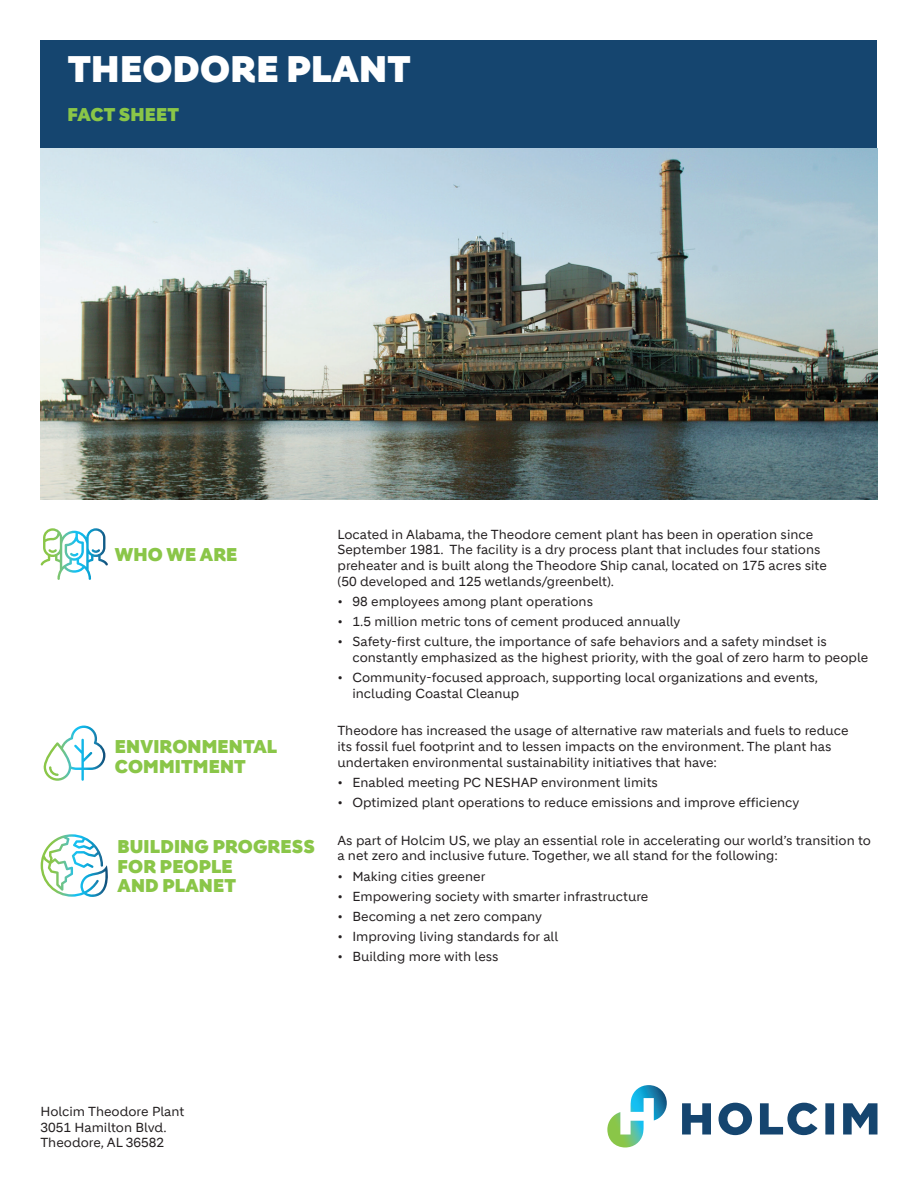
<style>
.page{position:relative;width:918px;height:1188px;background:#fff}
.page>*{position:absolute;margin:0;border:0;box-sizing:border-box;transform-origin:0 0}
.t1{font:900 36px "Holcim Headline";letter-spacing:.01em;color:#fff}
.t2{font:900 18px/19.5px "Holcim Headline";letter-spacing:.01em;color:#8ac648}
.t3{font:12.75px/15.8px "Holcim";color:#231f20}
</style>
<div class="page">
<img style="left:40px;top:148px;width:838px;height:352px">
<div style="left:40px;top:40px;width:838px;height:108px;background:#15456f"></div>
<svg style="left:682px;top:1103px;width:196px;height:32px"></svg>
<svg style="left:607px;top:1085px;width:60px;height:63px"></svg>
<svg style="left:40px;top:528px;width:68px;height:52px"></svg>
<svg style="left:41px;top:834px;width:67px;height:63px"></svg>
<svg style="left:44px;top:726px;width:61px;height:55px"></svg>
<h1 class="t1" style="left:68px;top:48px;width:345px">THEODORE PLANT</h1>
<h2 class="t2" style="left:68px;top:105px;width:113px">FACT SHEET</h2>
<h2 class="t2" style="left:115px;top:545px;width:124px">WHO WE ARE</h2>
<h2 class="t2" style="left:115px;top:737px;width:164px">ENVIRONMENTAL<br>COMMITMENT</h2>
<h2 class="t2" style="left:118px;top:837px;width:199px">BUILDING PROGRESS<br>FOR PEOPLE<br>AND PLANET</h2>
<p class="t3" style="left:338px;top:526px;width:491px">Located in Alabama, the Theodore cement plant has been in operation since September 1981. The facility is a dry process plant that includes four stations preheater and is built along the Theodore Ship canal, located on 175 acres site (50 developed and 125 wetlands/greenbelt).</p>
<p class="t3" style="left:338px;top:594px;width:257px">• 98 employees among plant operations</p>
<p class="t3" style="left:338px;top:614px;width:345px">• 1.5 million metric tons of cement produced annually</p>
<p class="t3" style="left:352px;top:634px;width:517px;text-indent:-15px">• Safety-first culture, the importance of safe behaviors and a safety mindset is constantly emphasized as the highest priority, with the goal of zero harm to people</p>
<p class="t3" style="left:352px;top:670px;width:467px;text-indent:-15px">• Community-focused approach, supporting local organizations and events, including Coastal Cleanup</p>
<p class="t3" style="left:337px;top:723px;width:513px">Theodore has increased the usage of alternative raw materials and fuels to reduce its fossil fuel footprint and to lessen impacts on the environment. The plant has undertaken environmental sustainability initiatives that have:</p>
<p class="t3" style="left:337px;top:774px;width:322px">• Enabled meeting PC NESHAP environment limits</p>
<p class="t3" style="left:337px;top:794px;width:463px">• Optimized plant operations to reduce emissions and improve efficiency</p>
<p class="t3" style="left:338px;top:832px;width:535px">As part of Holcim US, we play an essential role in accelerating our world’s transition to a net zero and inclusive future. Together, we all stand for the following:</p>
<p class="t3" style="left:338px;top:868px;width:149px">• Making cities greener</p>
<p class="t3" style="left:338px;top:888px;width:312px">• Empowering society with smarter infrastructure</p>
<p class="t3" style="left:338px;top:908px;width:206px">• Becoming a net zero company</p>
<p class="t3" style="left:338px;top:928px;width:222px">• Improving living standards for all</p>
<p class="t3" style="left:338px;top:948px;width:163px">• Building more with less</p>
<p class="t3" style="left:40px;top:1104px;width:146px">Holcim Theodore Plant<br>3051 Hamilton Blvd.<br>Theodore, AL 36582</p>
</div>
